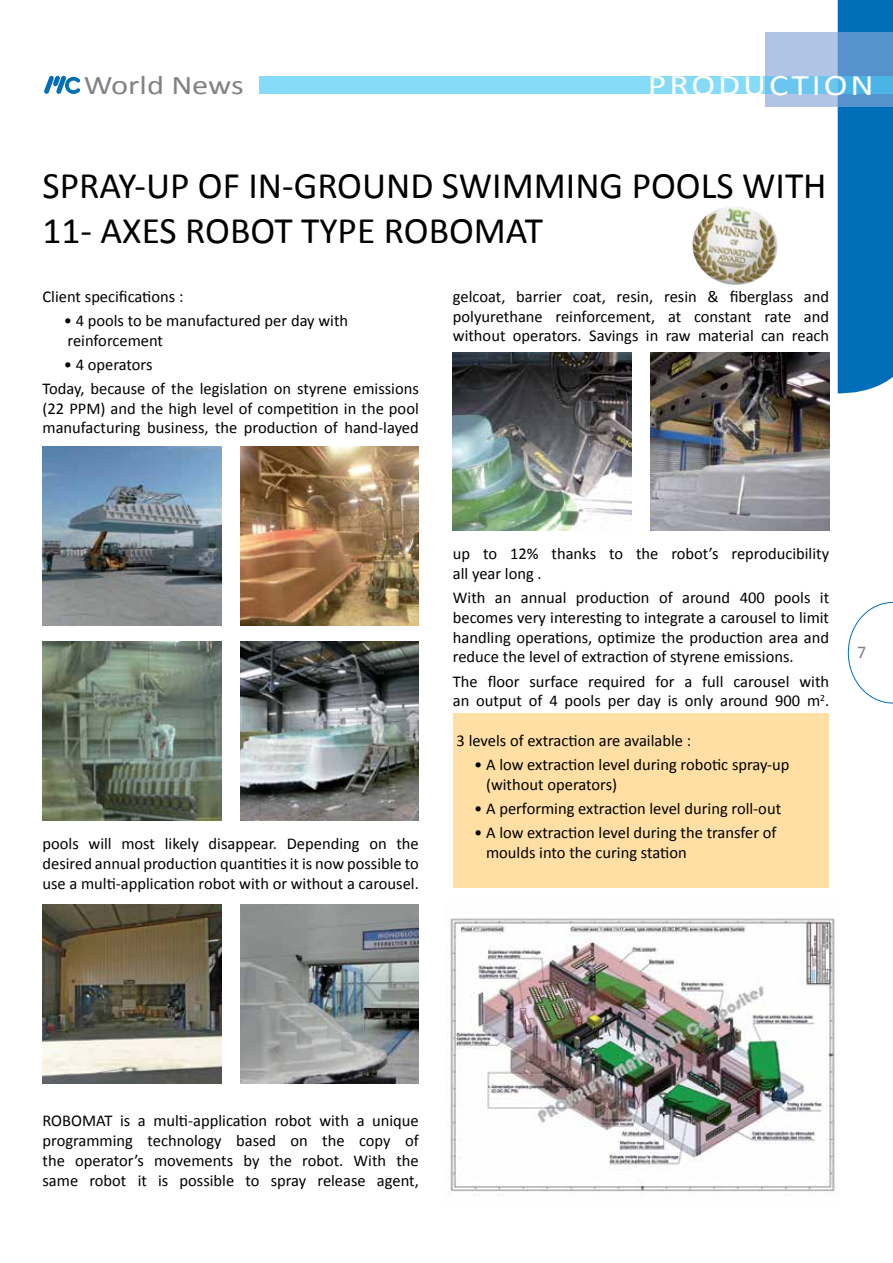
<style>
.page{position:relative;width:893px;height:1263px;background:#fff}
.page>*{position:absolute;margin:0;border:0;box-sizing:border-box;transform-origin:0 0}
.t1{font:37.5px/45px "Calibri";color:#000}
.t2{font:30px "Calibri";letter-spacing:.08em;color:#fff;scale:1.2 1}
.t3{font:27px "Calibri";color:#808285;scale:1.2 1}
.t4{font:18px "Calibri";color:#808285}
.t5{font:16.5px/19.8px "Calibri";color:#000}
</style>
<div class="page">
<svg style="left:848px;top:602px;width:45px;height:101px"></svg>
<div style="left:838px;top:0;width:55px;height:394px;background:#006eb8"></div>
<svg style="left:765px;top:32px;width:128px;height:74px;background:#88afda"></svg>
<svg style="left:259px;top:77px;width:634px;height:17px;background:#7dd5f5"></svg>
<svg style="left:44px;top:76px;width:36px;height:18px"></svg>
<div style="left:454px;top:713px;width:375px;height:175px;background:#ffdfa4"></div>
<img style="left:43px;top:447px;width:178px;height:178px">
<img style="left:240px;top:447px;width:179px;height:178px">
<img style="left:43px;top:642px;width:178px;height:178px">
<img style="left:240px;top:642px;width:179px;height:178px">
<img style="left:43px;top:905px;width:178px;height:178px">
<img style="left:240px;top:905px;width:179px;height:178px">
<img style="left:453px;top:352px;width:178px;height:179px">
<img style="left:651px;top:352px;width:178px;height:179px">
<img style="left:445px;top:917px;width:390px;height:279px">
<img style="left:692px;top:206px;width:86px;height:79px">
<h3 class="t3" style="left:84px;top:68px;width:135px">World News</h3>
<h2 class="t2" style="left:648px;top:66px;width:190px">PRODUCTION</h2>
<h1 class="t1" style="left:43px;top:163px;width:786px">SPRAY-UP OF IN-GROUND SWIMMING POOLS WITH<br>11- AXES ROBOT TYPE ROBOMAT</h1>
<p class="t5" style="left:43px;top:286px;width:142px">Client specifications :</p>
<p class="t5" style="left:64px;top:310px;width:286px">• 4 pools to be manufactured per day with reinforcement</p>
<p class="t5" style="left:43px;top:352px;width:378px;line-height:24px;text-indent:21px">• 4 operators<br>Today, because of the legislation on styrene emissions</p>
<p class="t5" style="left:43px;top:398px;width:378px">(22 PPM) and the high level of competition in the pool manufacturing business, the production of hand-layed</p>
<p class="t5" style="left:453px;top:286px;width:378px;text-align:justify">gelcoat, barrier coat, resin, resin &amp; fiberglass and polyurethane reinforcement, at constant rate and without operators. Savings in raw material can reach</p>
<p class="t5" style="left:43px;top:834px;width:378px;text-align:justify">pools will most likely disappear. Depending on the desired annual production quantities it is now possible to use a multi-application robot with or without a carousel.</p>
<p class="t5" style="left:453px;top:544px;width:378px">up to 12% thanks to the robot’s reproducibility all year long .</p>
<p class="t5" style="left:453px;top:588px;width:378px;text-align:justify">With an annual production of around 400 pools it becomes very interesting to integrate a carousel to limit handling operations, optimize the production area and reduce the level of extraction of styrene emissions.</p>
<p class="t5" style="left:453px;top:671px;width:378px">The floor surface required for a full carousel with an output of 4 pools per day is only around 900 m<sup>2</sup>.</p>
<p class="t5" style="left:457px;top:731px;width:236px">3 levels of extraction are available :</p>
<p class="t5" style="left:486px;top:755px;width:305px;text-indent:-12px">• A low extraction level during robotic spray-up (without operators)</p>
<p class="t5" style="left:474px;top:798px;width:309px">• A performing extraction level during roll-out</p>
<p class="t5" style="left:486px;top:822px;width:292px;text-indent:-12px">• A low extraction level during the transfer of moulds into the curing station</p>
<p class="t4" style="left:857px;top:641px;width:11px">7</p>
<p class="t5" style="left:43px;top:1111px;width:378px;text-align:justify">ROBOMAT is a multi-application robot with a unique programming technology based on the copy of the operator’s movements by the robot. With the same robot it is possible to spray release agent,</p>
</div>
